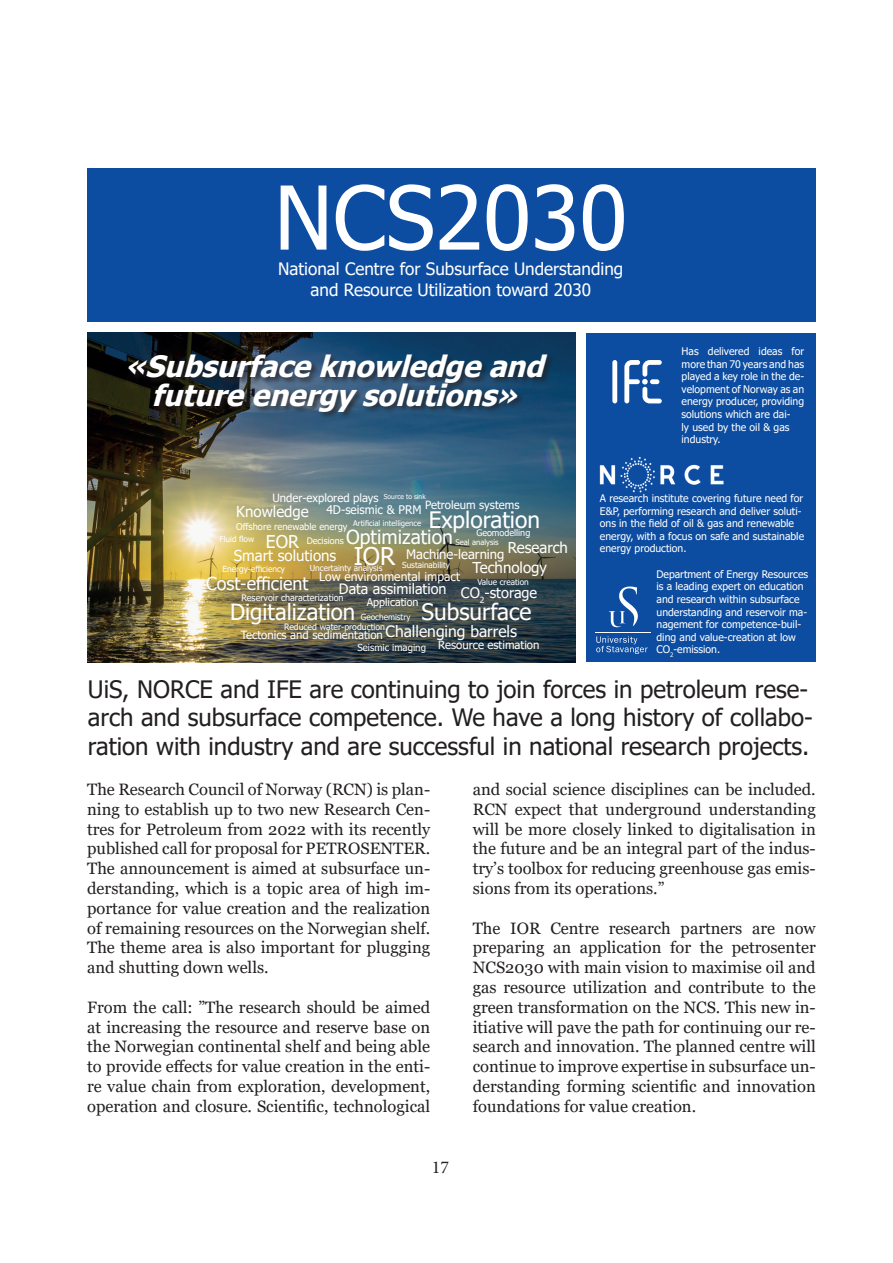
<style>
.page{position:relative;width:893px;height:1263px;background:#fff}
.page>*{position:absolute;margin:0;border:0;box-sizing:border-box;transform-origin:0 0}
.t1{font:88.05px "Tahoma";color:#fff}
.t2{font:italic 700 29.4px/28.5px "Tahoma";color:#fff;text-align:center}
.t3{font:24.45px "Tahoma";color:#fff}
.t4{font:24px/28.8px "Tahoma";color:#231f20}
.t5{font:22.65px "Tahoma";color:#fff}
.t6{font:22.2px "Tahoma";color:#fff}
.t7{font:19.35px "Tahoma";color:#fff}
.t8{font:18px "Minion Pro";color:#231f20}
.t9{font:17.85px "Tahoma";color:#fff}
.t10{font:17.55px "Tahoma";color:#fff}
.t11{font:17.1px/20.4px "Tahoma";color:#fff;text-align:center}
.t12{font:16.5px/19.8px "Georgia";color:#231f20;text-align:justify}
.t13{font:15.6px "Tahoma";color:#fff}
.t14{font:15px "Tahoma";color:#fff}
.t15{font:14.55px "Tahoma";color:#fff}
.t16{font:14.25px "Tahoma";color:#fff}
.t17{font:13.05px "Tahoma";color:#fff}
.t18{font:12.15px "Tahoma";color:#fff}
.t19{font:11.85px "Tahoma";color:#fff}
.t20{font:11.4px "Tahoma";color:#fff}
.t21{font:10.8px "Tahoma";color:#fff}
.t22{font:10.35px/12.5px "Tahoma";color:#fff}
.t23{font:9.3px "Tahoma";color:#fff}
.t24{font:9px "Tahoma";color:#fff}
.t25{font:8.7px "Tahoma";color:#fff}
.t26{font:8.4px "Tahoma";color:#fff}
.t27{font:8.25px "Tahoma";color:#fff}
.t28{font:7.8px "Tahoma";color:#fff}
.t29{font:6.75px "Tahoma";color:#fff}
</style>
<div class="page">
<div style="left:87px;top:168px;width:729px;height:154px;background:#0d4da1"></div>
<img style="left:87px;top:333px;width:488px;height:329px">
<div style="left:128px;top:354px;width:427px;height:66px;background:#231f20;opacity:.75"></div>
<div style="left:587px;top:333px;width:229px;height:329px;background:#0d4da1"></div>
<div style="left:612px;top:360px;width:5px;height:43px;background:#fff;border-radius:2px"></div>
<svg style="left:624px;top:360px;width:38px;height:43px"></svg>
<img style="left:600px;top:457px;width:124px;height:35px">
<svg style="left:609px;top:586px;width:29px;height:41px"></svg>
<hr style="left:596px;top:632px;width:55px;height:1px;background:#fff">
<svg style="left:596px;top:636px;width:52px;height:18px"></svg>
<h1 class="t1" style="left:274px;top:159px;width:355px">NCS2030</h1>
<p class="t11" style="left:278px;top:260px;width:347px">National Centre for Subsurface Understanding and Resource Utilization toward 2030</p>
<h2 class="t2" style="left:125px;top:353px;width:432px">«Subsurfaceknowledgeand futureenergysolutions»</h2>
<p class="t22" style="left:682px;top:346px;width:124px">Has delivered ideas for more than 70 years and has played a key role in the de&shy;velopment of Norway as an energy producer, providing solutions which are dai-<br>ly used by the oil &amp; gas industry.</p>
<p class="t20" style="left:272px;top:490px;width:108px">Under-explored plays</p>
<p class="t29" style="left:384px;top:492px;width:43px">Source to sink</p>
<p class="t20" style="left:425px;top:497px;width:96px">Petroleum systems</p>
<p class="t19" style="left:326px;top:502px;width:97px">4D-seismic &amp; PRM</p>
<h3 class="t3" style="left:354px;top:540px;width:43px">IOR</h3>
<h3 class="t6" style="left:230px;top:596px;width:127px">Digitalization</h3>
<p class="t14" style="left:236px;top:502px;width:74px">Knowledge</p>
<h3 class="t5" style="left:429px;top:505px;width:113px">Exploration</h3>
<p class="t28" style="left:353px;top:518px;width:69px">Artificial intelligence</p>
<p class="t23" style="left:236px;top:520px;width:113px">Offshore renewable energy</p>
<p class="t7" style="left:346px;top:524px;width:108px">Optimization</p>
<p class="t24" style="left:476px;top:527px;width:55px">Geomodelling</p>
<p class="t10" style="left:266px;top:530px;width:35px">EOR</p>
<p class="t27" style="left:219px;top:534px;width:36px">Fluid flow</p>
<p class="t24" style="left:307px;top:535px;width:39px">Decisions</p>
<p class="t28" style="left:455px;top:537px;width:45px">Seal analysis</p>
<p class="t14" style="left:508px;top:537px;width:62px">Research</p>
<p class="t17" style="left:406px;top:546px;width:100px">Machine-learning</p>
<p class="t16" style="left:339px;top:579px;width:109px">Data assimilation</p>
<p class="t14" style="left:234px;top:545px;width:104px">Smart solutions</p>
<p class="t14" style="left:472px;top:557px;width:76px">Technology</p>
<p class="t27" style="left:402px;top:559px;width:49px">Sustainability</p>
<p class="t27" style="left:310px;top:562px;width:74px">Uncertainty analysis</p>
<p class="t26" style="left:222px;top:563px;width:64px">Energy-efficiency</p>
<p class="t18" style="left:319px;top:569px;width:142px">Low environmental impact</p>
<p class="t9" style="left:206px;top:572px;width:104px">Cost-efficient</p>
<p class="t27" style="left:477px;top:576px;width:53px">Value creation</p>
<p class="t15" style="left:461px;top:583px;width:78px">CO<sub>2</sub>-storage</p>
<p class="t24" style="left:241px;top:592px;width:104px">Reservoir characterization</p>
<p class="t21" style="left:367px;top:595px;width:53px">Application</p>
<h3 class="t5" style="left:422px;top:596px;width:111px">Subsurface</h3>
<p class="t27" style="left:361px;top:611px;width:51px">Geochemistry</p>
<p class="t25" style="left:284px;top:621px;width:103px">Reduced water-production</p>
<p class="t13" style="left:386px;top:620px;width:133px">Challenging barrels</p>
<p class="t20" style="left:241px;top:627px;width:144px">Tectonics and sedimentation</p>
<p class="t20" style="left:357px;top:637px;width:183px"><sub>Seismic</sub> <sub>imaging</sub> Resource estimation</p>
<p class="t22" style="left:600px;top:493px;width:206px">A research institute covering future need for E&amp;P, performing research and deliver soluti&shy;ons in the field of oil &amp; gas and renewable energy, with a focus on safe and sustainable energy production.</p>
<p class="t22" style="left:656px;top:569px;width:153px">Department of Energy Resources is a leading expert on education and research within subsurface understanding and reservoir ma&shy;nagement for competence-buil&shy;ding and value-creation at low<br>CO<sub>2</sub>-emission.</p>
<h3 class="t4" style="left:88px;top:676px;width:726px">UiS, NORCE and IFE are continuing to join forces in petroleum rese&shy;arch and subsurface competence. We have a long history of collabo&shy;ration with industry and are successful in national research projects.</h3>
<p class="t12" style="left:87px;top:780px;width:345px">The Research Council of Norway (RCN) is plan&shy;ning to establish up to two new Research Cen&shy;tres for Petroleum from 2022 with its recently published call for proposal for PETROSENTER.<br>The announcement is aimed at subsurface un&shy;derstanding, which is a topic area of high im&shy;portance for value creation and the realization of remaining resources on the Norwegian shelf.<br>The theme area is also important for plugging and shutting down wells.</p>
<p class="t12" style="left:87px;top:997px;width:345px">From the call: ”The research should be aimed at increasing the resource and reserve base on the Norwegian continental shelf and being able to provide effects for value creation in the enti&shy;re value chain from exploration, development, operation and closure. Scientific, technological</p>
<p class="t12" style="left:473px;top:780px;width:345px">and social science disciplines can be included.<br>RCN expect that underground understanding will be more closely linked to digitalisation in the future and be an integral part of the indus&shy;try’s toolbox for reducing greenhouse gas emis&shy;sions from its operations.”</p>
<p class="t12" style="left:473px;top:918px;width:345px">The IOR Centre research partners are now preparing an application for the petrosenter NCS2030 with main vision to maximise oil and gas resource utilization and contribute to the green transformation on the NCS. This new in&shy;itiative will pave the path for continuing our re&shy;search and innovation. The planned centre will continue to improve expertise in subsurface un&shy;derstanding forming scientific and innovation foundations for value creation.</p>
<p class="t8" style="left:432px;top:1155px;width:19px">17</p>
</div>
